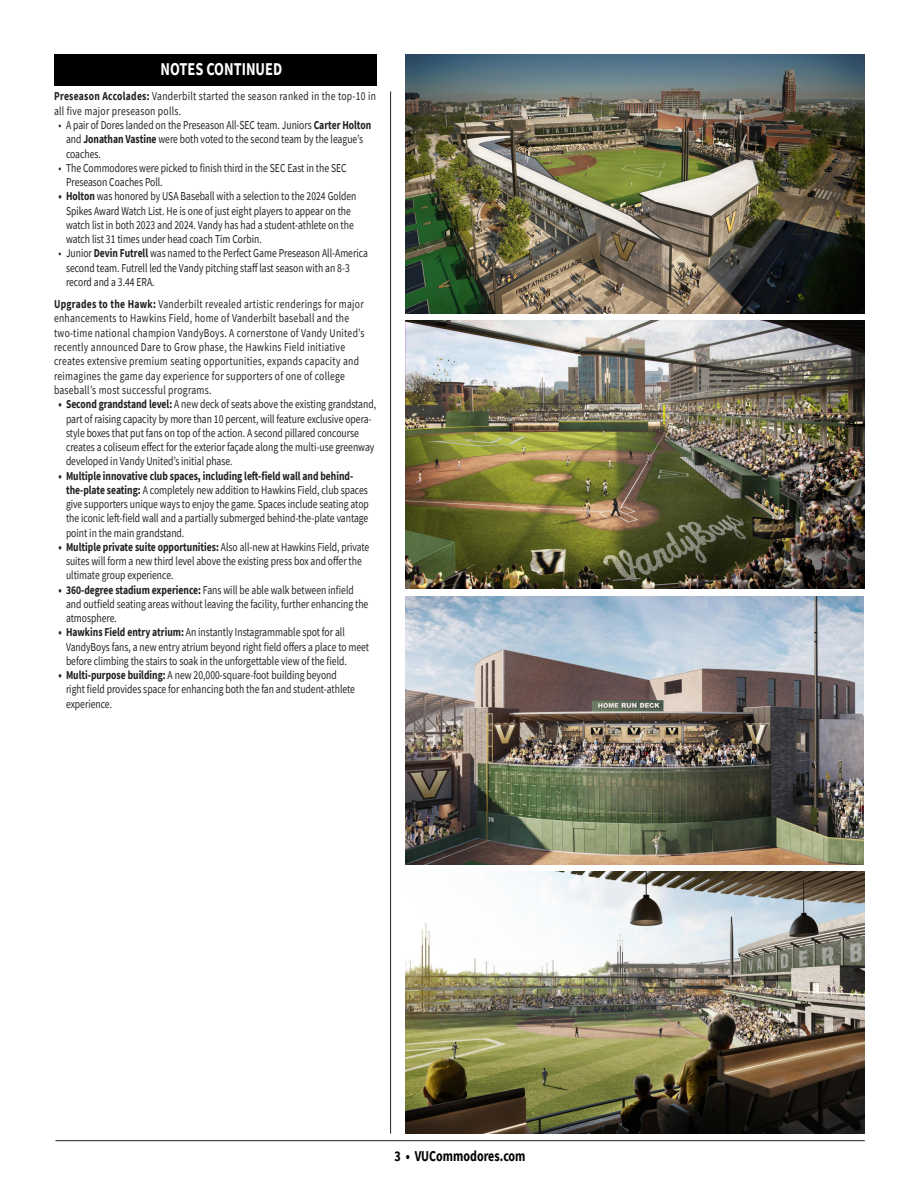
<style>
.page{position:relative;width:918px;height:1188px;background:#fff}
.page>*{position:absolute;margin:0;border:0;box-sizing:border-box;transform-origin:0 0}
.t1{font:700 18px "Source Sans Pro";color:#fff;scale:.8 1}
.t2{font:700 15px "Source Sans Pro";color:#000;scale:.8 1}
.Notes_-_Not_Bulleted{font:12px/14.2px "Source Sans Pro";color:#231f20;scale:.8 1}
.Notes_-_Not_Bulleted-2{font:12px/14.4px "Source Sans Pro";letter-spacing:.03em;color:#231f20;scale:.8 1}
.s1{font-weight:700}
</style>
<div class="page">
<hr style="left:55px;top:1140px;width:810px;height:1px;background:#231f20">
<div style="left:54px;top:54px;width:322px;height:32px;background:#000"></div>
<hr style="left:390px;top:91px;width:1px;height:1043px;background:#231f20">
<img style="left:405px;top:320px;width:459px;height:268px">
<img style="left:405px;top:597px;width:459px;height:268px">
<img style="left:405px;top:872px;width:459px;height:262px">
<img style="left:405px;top:54px;width:459px;height:259px">
<p class="t1" style="left:161px;top:57px;width:154px">NOTES CONTINUED</p>
<p class="Notes_-_Not_Bulleted-2" style="left:54px;top:89px;width:404px"><span class="s1">Preseason Accolades:</span> Vanderbilt started the season ranked in the top-10 in all five major preseason polls.</p>
<p class="Notes_-_Not_Bulleted" style="left:66px;top:118px;width:383px;text-indent:-8px">• A pair of Dores landed on the Preseason All-SEC team. Juniors <span class="s1">Carter Holton </span>and <span class="s1">Jonathan Vastine</span> were both voted to the second team by the league’s coaches.</p>
<p class="Notes_-_Not_Bulleted" style="left:66px;top:161px;width:352px;text-indent:-8px">• The Commodores were picked to finish third in the SEC East in the SEC<br>Preseason Coaches Poll.</p>
<p class="Notes_-_Not_Bulleted" style="left:66px;top:189px;width:365px;text-indent:-8px"><span class="s1">• Holton</span> was honored by USA Baseball with a selection to the 2024 Golden Spikes Award Watch List. He is one of just eight players to appear on the watch list in both 2023 and 2024. Vandy has had a student-athlete on the watch list 31 times under head coach Tim Corbin.</p>
<p class="Notes_-_Not_Bulleted" style="left:66px;top:246px;width:379px;text-indent:-8px">• Junior <span class="s1">Devin Futrell</span> was named to the Perfect Game Preseason All-America second team. Futrell led the Vandy pitching staff last season with an 8-3 record and a 3.44 ERA.</p>
<p class="Notes_-_Not_Bulleted-2" style="left:54px;top:296px;width:390px"><span class="s1">Upgrades to the Hawk:</span> Vanderbilt revealed artistic renderings for major enhancements to Hawkins Field, home of Vanderbilt baseball and the two-time national champion VandyBoys. A cornerstone of Vandy United’s recently announced Dare to Grow phase, the Hawkins Field initiative creates extensive premium seating opportunities, expands capacity and reimagines the game day experience for supporters of one of college baseball’s most successful programs.</p>
<p class="Notes_-_Not_Bulleted" style="left:66px;top:397px;width:389px;text-indent:-8px"><span class="s1">• Second grandstand level:</span> A new deck of seats above the existing grandstand, part of raising capacity by more than 10 percent, will feature exclusive opera&shy;style boxes that put fans on top of the action. A second pillared concourse creates a coliseum effect for the exterior façade along the multi-use greenway developed in Vandy United’s initial phase.</p>
<p class="Notes_-_Not_Bulleted" style="left:66px;top:468px;width:380px;text-indent:-8px"><span class="s1">• Multiple innovative club spaces, including left-field wall and behind&shy;the-plate seating:</span> A completely new addition to Hawkins Field, club spaces give supporters unique ways to enjoy the game. Spaces include seating atop the iconic left-field wall and a partially submerged behind-the-plate vantage point in the main grandstand.</p>
<p class="Notes_-_Not_Bulleted" style="left:66px;top:540px;width:381px;text-indent:-8px"><span class="s1">• Multiple private suite opportunities:</span> Also all-new at Hawkins Field, private suites will form a new third level above the existing press box and offer the ultimate group experience.</p>
<p class="Notes_-_Not_Bulleted" style="left:66px;top:582px;width:379px;text-indent:-8px"><span class="s1">• 360-degree stadium experience:</span> Fans will be able walk between infield and outfield seating areas without leaving the facility, further enhancing the atmosphere.</p>
<p class="Notes_-_Not_Bulleted" style="left:66px;top:625px;width:381px;text-indent:-8px"><span class="s1">• Hawkins Field entry atrium:</span> An instantly Instagrammable spot for all<br>VandyBoys fans, a new entry atrium beyond right field offers a place to meet before climbing the stairs to soak in the unforgettable view of the field.</p>
<p class="Notes_-_Not_Bulleted" style="left:66px;top:668px;width:363px;text-indent:-8px"><span class="s1">• Multi-purpose building:</span> A new 20,000-square-foot building beyond right field provides space for enhancing both the fan and student-athlete experience.</p>
<p class="t2" style="left:395px;top:1146px;width:165px">3 • VUCommodores.com</p>
</div>
